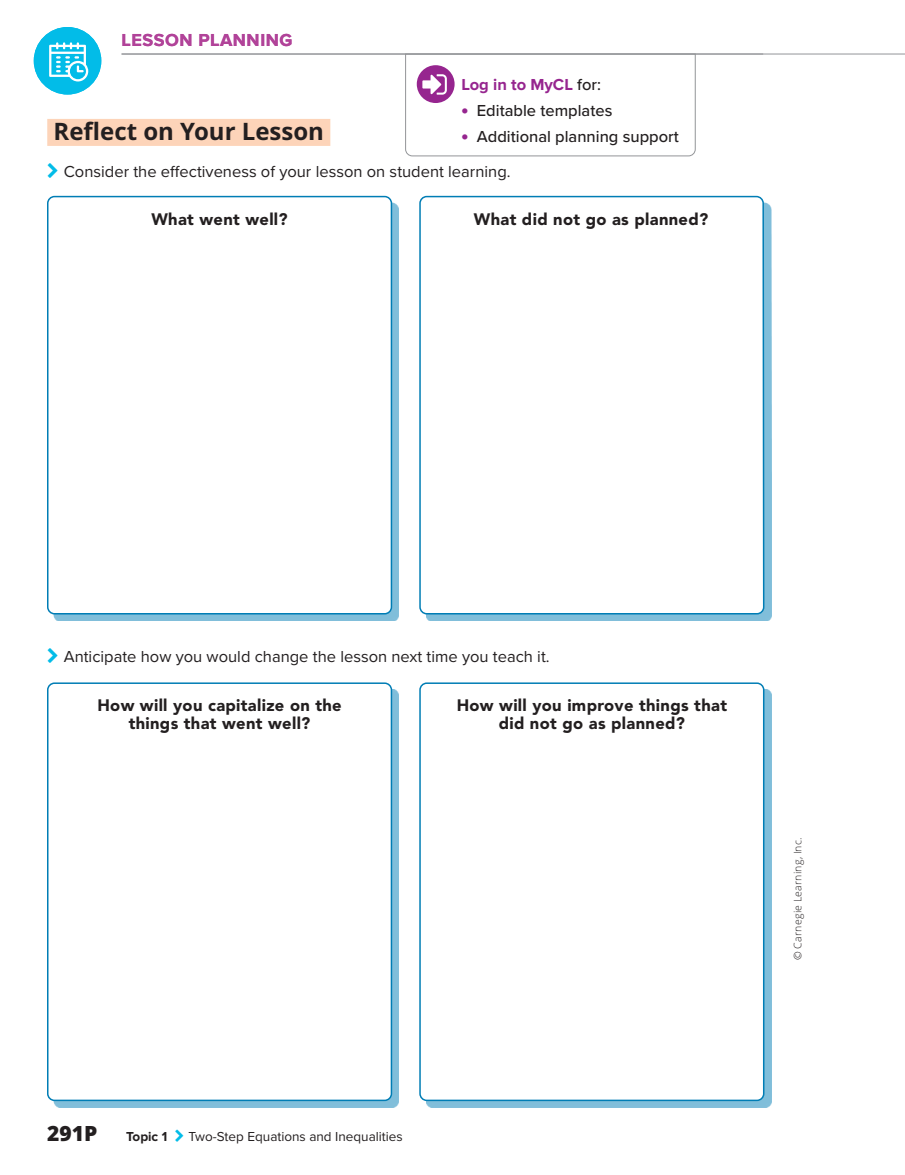
<style>
.page{position:relative;width:905px;height:1175px;background:#fff}
.page>*{position:absolute;margin:0;border:0;box-sizing:border-box;transform-origin:0 0}
.t1{font:700 24px "Open Sans";color:#231f20}
.t2{font:800 21px "Open Sans";color:#231f20}
.t3{font:700 18px "Proxima Nova";letter-spacing:.03em;color:#b14399}
.t4{font:16.5px/35.4px "Proxima Nova";color:#231f20}
.t5{font:900 16.5px/18px "Avenir LT Std";letter-spacing:.02em;color:#231f20;text-align:center}
.t6{font:500 16.5px "Proxima Nova";color:#231f20}
.t7{font:700 16.5px "Proxima Nova";color:#96258f}
.t8{font:13.5px "Proxima Nova";color:#231f20}
.t9{font:700 13.5px "Proxima Nova";color:#231f20}
.t10{font:300 10.5px "Open Sans";letter-spacing:.02em;color:#231f20}
.s1{font-weight:500;color:#231f20}
.s2{font-family:"Proxima Nova Extrabld";font-weight:400;font-size:21px;color:#96258f}
.s3{font-family:"Proxima Nova Extrabld";font-size:21px;color:#96258f}
.s4{font-weight:500}
</style>
<div class="page">
<hr style="left:122px;top:54px;width:782px;height:1px;background:#939598">
<svg style="left:405px;top:53px;width:13px;height:104px"></svg>
<div style="left:34px;top:27px;width:67px;height:67px;background:#02bce8;border-radius:50%"></div>
<svg style="left:49px;top:42px;width:39px;height:39px"></svg>
<div style="left:47px;top:119px;width:283px;height:27px;background:#fdd4b9"></div>
<div style="left:54px;top:202px;width:345px;height:419px;background:#007db5;opacity:.5"></div>
<div style="left:48px;top:196px;width:343px;height:418px;background:#fff;border-radius:7px"></div>
<div style="left:47px;top:196px;width:345px;height:418px;border:2px solid #007db5;border-radius:7px"></div>
<div style="left:426px;top:202px;width:345px;height:419px;background:#80beda"></div>
<div style="left:418px;top:53px;width:347px;height:562px;background:#fff"></div>
<div style="left:54px;top:689px;width:345px;height:419px;background:#007db5;opacity:.5"></div>
<div style="left:48px;top:683px;width:343px;height:417px;background:#fff;border-radius:7px"></div>
<div style="left:47px;top:682px;width:345px;height:419px;border:2px solid #007db5;border-radius:7px"></div>
<div style="left:426px;top:689px;width:345px;height:419px;background:#007db5;opacity:.5"></div>
<div style="left:420px;top:683px;width:343px;height:417px;background:#fff;border-radius:7px"></div>
<div style="left:419px;top:682px;width:345px;height:419px;border:2px solid #007db5;border-radius:7px"></div>
<p class="t3" style="left:122px;top:30px;width:172px">LESSON PLANNING</p>
<p class="t7" style="left:461px;top:74px;width:141px">Log in to MyCL <span class="s1">for:</span></p>
<p class="t6" style="left:461px;top:98px;width:153px"><span class="s2">•</span> Editable templates</p>
<h1 class="t1" style="left:53px;top:114px;width:272px">Reflect on Your Lesson</h1>
<p class="t4" style="left:64px;top:118px;width:616px;text-indent:397px"><span class="s3">•</span> <span class="s4">Additional planning support<br></span>Consider the effectiveness of your lesson on student learning.</p>
<p class="t5" style="left:151px;top:210px;width:138px">What went well?</p>
<p class="t5" style="left:474px;top:210px;width:236px">What did not go as planned?</p>
<p class="t4" style="left:64px;top:638px;width:487px">Anticipate how you would change the lesson next time you teach it.</p>
<p class="t5" style="left:97px;top:696px;width:246px">How will you capitalize on the things that went well?</p>
<p class="t5" style="left:456px;top:696px;width:272px">How will you improve things that did not go as planned?</p>
<p class="t2" style="left:47px;top:1117px;width:52px">291P</p>
<p class="t9" style="left:126px;top:1128px;width:43px">Topic 1</p>
<p class="t8" style="left:188px;top:1126px;width:216px">Two-Step Equations and Inequalities</p>
<p class="t10" style="left:790px;top:960px;width:124px;rotate:-90deg">© Carnegie Learning, Inc.</p>
</div>
